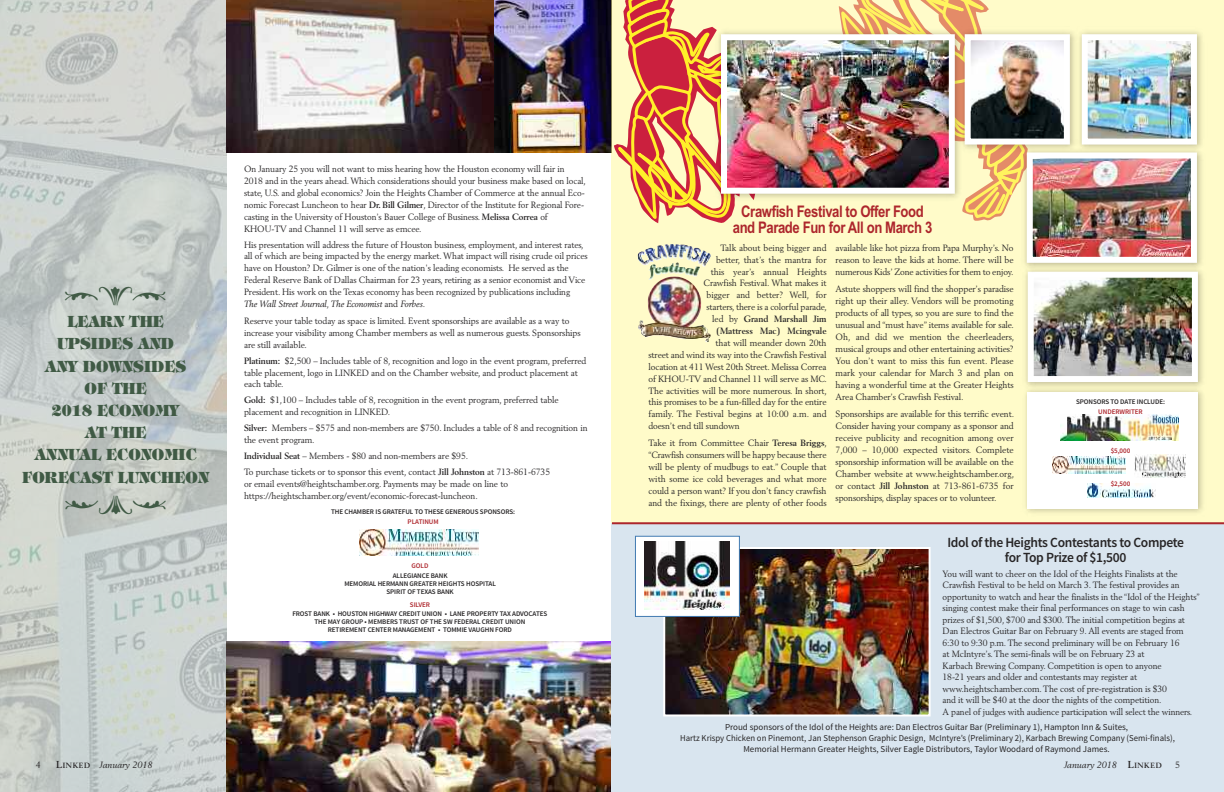
<style>
.page{position:relative;width:1224px;height:792px;background:#fff}
.page>*{position:absolute;margin:0;border:0;box-sizing:border-box;transform-origin:0 0}
.t1{font:700 16px/16px "Arial Narrow";letter-spacing:-.025em;color:#ad262c;text-align:center}
.t2{font:800 15.5px/22.2px "Tiffany";letter-spacing:.01em;color:#405a45;text-align:center;scale:.9 1}
.t3{font:600 14px/15px "Source Sans Pro";letter-spacing:-.025em;color:#272526;text-align:center}
.t4{font:9px/11.9px "Berling";letter-spacing:-.01em;color:#272526}
.t5{font:9px/11.5px "Berling";letter-spacing:-.01em;color:#272526;scale:.96 1}
.t6{font:9px/10.8px "Source Sans Pro";color:#272526;text-align:center}
.t7{font:italic 9px "Berling";color:#272526}
.t8{font:600 7.1px/8px "Source Sans Pro";letter-spacing:-.01em;color:#272526;text-align:center}
.t9{font:600 7.1px "Source Sans Pro";letter-spacing:-.01em;color:#ad262c}
.s1{font-weight:700}
.s2{font-style:italic}
.s3{font-weight:700;font-style:normal;font-size:10px}
.s4{font-weight:700;font-style:normal;font-size:7.5px}
</style>
<div class="page">
<div style="left:0;top:0;width:227px;height:792px;background:#dbe0dc;opacity:.71"></div>
<img style="left:227px;top:642px;width:385px;height:150px">
<img style="left:227px;top:0;width:267px;height:153px">
<img style="left:494px;top:0;width:94px;height:153px">
<img style="left:359px;top:529px;width:120px;height:26px">
<div style="left:612px;top:0;width:612px;height:533px;background:#fffbc9"></div>
<div style="left:612px;top:523px;width:612px;height:269px;background:#d9e5ef"></div>
<img style="left:1025px;top:392px;width:178px;height:121px">
<div style="left:1028px;top:392px;width:170px;height:116px;background:#fff"></div>
<hr style="left:612px;top:522px;width:612px;height:2px;background:#ad262c">
<img style="left:1060px;top:414px;width:119px;height:26px">
<img style="left:1135px;top:454px;width:50px;height:23px">
<img style="left:1052px;top:457px;width:74px;height:16px">
<img style="left:1087px;top:483px;width:69px;height:14px">
<img style="left:666px;top:550px;width:262px;height:163px">
<div style="left:663px;top:547px;width:268px;height:169px;border:2px solid #fff"></div>
<div style="left:636px;top:537px;width:103px;height:79px;background:#fff"></div>
<img style="left:645px;top:542px;width:84px;height:67px">
<div style="left:635px;top:536px;width:105px;height:81px;border:1px solid #427bb2"></div>
<img style="left:1025px;top:273px;width:178px;height:119px">
<img style="left:1035px;top:279px;width:156px;height:96px">
<div style="left:1028px;top:272px;width:170px;height:110px;border:6px solid #fff"></div>
<img style="left:638px;top:244px;width:73px;height:98px">
<img style="left:1080px;top:31px;width:122px;height:114px">
<img style="left:1089px;top:41px;width:101px;height:97px">
<div style="left:1082px;top:34px;width:115px;height:111px;border:6px solid #fff"></div>
<img style="left:965px;top:27px;width:115px;height:128px">
<img style="left:972px;top:41px;width:91px;height:97px">
<div style="left:965px;top:34px;width:105px;height:111px;border:6px solid #fff"></div>
<img style="left:1019px;top:145px;width:183px;height:128px">
<img style="left:1034px;top:160px;width:156px;height:96px">
<div style="left:1027px;top:153px;width:170px;height:110px;border:6px solid #fff"></div>
<svg style="left:588px;top:0;width:147px;height:232px"></svg>
<img style="left:714px;top:27px;width:251px;height:177px">
<img style="left:728px;top:41px;width:220px;height:146px">
<div style="left:721px;top:34px;width:234px;height:160px;border:6px solid #fff"></div>
<svg style="left:65px;top:286px;width:101px;height:19px;background:#c9cfcb"></svg>
<svg style="left:66px;top:496px;width:100px;height:19px;background:#c4c9c3"></svg>
<h2 class="t2" style="left:22px;top:311px;width:209px">LEARN THE<br>UPSIDES AND<br>ANY DOWNSIDES<br>OF THE<br>2018 ECONOMY<br>AT THE<br>ANNUAL ECONOMIC<br>FORECAST LUNCHEON</h2>
<p class="t5" style="left:244px;top:164px;width:358px;line-height:11.9px">On January 25 you will not want to miss hearing how the Houston economy will fair in<br>2018 and in the years ahead. Which considerations should your business make based on local, state, U.S. and global economics? Join the Heights Chamber of Commerce at the annual Eco&shy;nomic Forecast Luncheon to hear <span class="s1">Dr. Bill Gilmer</span>, Director of the Institute for Regional Fore&shy;casting in the University of Houston’s Bauer College of Business. <span class="s1">Melissa Correa</span> of KHOU-TV and Channel 11 will serve as emcee.</p>
<p class="t5" style="left:244px;top:239px;width:360px;line-height:11.9px">His presentation will address the future of Houston business, employment, and interest rates, all of which are being impacted by the energy market. What impact will rising crude oil prices have on Houston? Dr. Gilmer is one of the nation's leading economists. He served as the Federal Reserve Bank of Dallas Chairman for 23 years, retiring as a senior economist and Vice President. His work on the Texas economy has been recognized by publications including<br><span class="s2">The Wall Street Journal, The Economist</span> and <span class="s2">Forbes</span>.</p>
<p class="t4" style="left:244px;top:316px;width:338px">Reserve your table today as space is limited. Event sponsorships are available as a way to increase your visibility among Chamber members as well as numerous guests. Sponsorships are still available.</p>
<p class="t4" style="left:244px;top:355px;width:344px"><span class="s1">Platinum:</span> $2,500 – Includes table of 8, recognition and logo in the event program, preferred table placement, logo in LINKED and on the Chamber website, and product placement at each table.</p>
<p class="t4" style="left:244px;top:395px;width:316px"><span class="s1">Gold:</span> $1,100 – Includes table of 8, recognition in the event program, preferred table placement and recognition in LINKED.</p>
<p class="t4" style="left:244px;top:423px;width:345px"><span class="s1">Silver:</span> Members – $575 and non-members are $750. Includes a table of 8 and recognition in the event program.</p>
<p class="t4" style="left:244px;top:449px;width:308px;line-height:15.9px"><span class="s1">Individual Seat</span> – Members - $80 and non-members are $95.<br>To purchase tickets or to sponsor this event, contact <span class="s1">Jill Johnston</span> at 713-861-6735</p>
<p class="t4" style="left:244px;top:478px;width:265px">or email events@heightschamber.org. Payments may be made on line to https://heightschamber.org/event/economic-forecast-luncheon.</p>
<p class="t8" style="left:331px;top:509px;width:185px">THE CHAMBER IS GRATEFUL TO THESE GENEROUS SPONSORS:</p>
<p class="t9" style="left:408px;top:519px;width:33px">PLATINUM</p>
<p class="t9" style="left:412px;top:563px;width:18px">GOLD</p>
<p class="t9" style="left:410px;top:602px;width:22px">SILVER</p>
<p class="t8" style="left:344px;top:573px;width:153px">ALLEGIANCE BANK<br>MEMORIAL HERMANN GREATER HEIGHTS HOSPITAL<br>SPIRIT OF TEXAS BANK</p>
<p class="t8" style="left:292px;top:611px;width:257px">FROST BANK • HOUSTON HIGHWAY CREDIT UNION • LANE PROPERTY TAX ADVOCATES<br>THE MAY GROUP • MEMBERS TRUST OF THE SW FEDERAL CREDIT UNION<br>RETIREMENT CENTER MANAGEMENT • TOMMIE VAUGHN FORD</p>
<p class="t4" style="left:36px;top:760px;width:7px">4</p>
<p class="t7" style="left:56px;top:761px;width:98px"><span class="s3">L</span><span class="s4">INKED</span> January 2018</p>
<h1 class="t1" style="left:733px;top:204px;width:201px">Crawfish Festival to Offer Food and Parade Fun for All on March 3</h1>
<p class="t4" style="left:704px;top:242px;width:125px;text-align:right">Talk about being bigger and better, that’s the mantra for this year’s annual Heights<br>Crawfish Festival. What makes it bigger and better? Well, for starters, there is a colorful parade, led by <span class="s1">Grand Marshall Jim (Mattress Mac) Mcingvale</span></p>
<p class="t4" style="left:648px;top:338px;width:180px;text-align:justify;text-indent:67px">that will meander down 20th street and wind its way into the Crawfish Festival location at 411 West 20th Street. Melissa Correa of KHOU-TV and Channel 11 will serve as MC.<br>The activities will be more numerous. In short, this promises to be a fun-filled day for the entire family. The Festival begins at 10:00 a.m. and doesn’t end till sundown</p>
<p class="t4" style="left:648px;top:438px;width:180px;text-align:justify">Take it from Committee Chair <span class="s1">Teresa Briggs</span>, “Crawfish consumers will be happy because there will be plenty of mudbugs to eat.” Couple that with some ice cold beverages and what more could a person want? If you don’t fancy crawfish and the fixings, there are plenty of other foods</p>
<p class="t4" style="left:836px;top:242px;width:180px;text-align:justify">available like hot pizza from Papa Murphy’s. No reason to leave the kids at home. There will be numerous Kids’ Zone activities for them to enjoy.</p>
<p class="t4" style="left:836px;top:284px;width:180px;text-align:justify">Astute shoppers will find the shopper’s paradise right up their alley. Vendors will be promoting products of all types, so you are sure to find the unusual and “must have” items available for sale.<br>Oh, and did we mention the cheerleaders, musical groups and other entertaining activities?<br>You don’t want to miss this fun event. Please mark your calendar for March 3 and plan on having a wonderful time at the Greater Heights Area Chamber’s Crawfish Festival.</p>
<p class="t4" style="left:836px;top:409px;width:180px;text-align:justify">Sponsorships are available for this terrific event.<br>Consider having your company as a sponsor and receive publicity and recognition among over 7,000 – 10,000 expected visitors. Complete sponsorship information will be available on the Chamber website at www.heightschamber.org, or contact <span class="s1">Jill Johnston</span> at 713-861-6735 for sponsorships, display spaces or to volunteer.</p>
<p class="t8" style="left:1076px;top:398px;width:91px">SPONSORS TO DATE INCLUDE:</p>
<p class="t9" style="left:1098px;top:409px;width:46px">UNDERWRITER</p>
<p class="t9" style="left:1111px;top:448px;width:21px">$5,000</p>
<p class="t9" style="left:1111px;top:481px;width:21px">$2,500</p>
<h3 class="t3" style="left:947px;top:536px;width:238px">IDOL OF THE HEIGHTS CONTESTANTS TO COMPETE<br>FOR TOP PRIZE OF $1,500</h3>
<p class="t5" style="left:943px;top:569px;width:269px">You will want to cheer on the Idol of the Heights Finalists at the Crawfish Festival to be held on March 3. The festival provides an opportunity to watch and hear the finalists in the “Idol of the Heights” singing contest make their final performances on stage to win cash prizes of $1,500, $700 and $300. The initial competition begins at Dan Electros Guitar Bar on February 9. All events are staged from 6:30 to 9:30 p.m. The second preliminary will be on February 16<br>at McIntyre’s. The semi-finals will be on February 23 at<br>Karbach Brewing Company. Competition is open to anyone<br>18-21 years and older and contestants may register at www.heightschamber.com. The cost of pre-registration is $30<br>and it will be $40 at the door the nights of the competition.<br>A panel of judges with audience participation will select the winners.</p>
<p class="t6" style="left:680px;top:723px;width:496px">Proud sponsors of the Idol of the Heights are: Dan Electros Guitar Bar (Preliminary 1), Hampton Inn &amp; Suites,<br>Hartz Krispy Chicken on Pinemont, Jan Stephenson Graphic Design, McIntyre’s (Preliminary 2), Karbach Brewing Company (Semi-finals),<br>Memorial Hermann Greater Heights, Silver Eagle Distributors, Taylor Woodard of Raymond James.</p>
<p class="t7" style="left:1064px;top:761px;width:99px">January 2018 <span class="s3">L</span><span class="s4">INKED</span></p>
<p class="t4" style="left:1175px;top:760px;width:7px">5</p>
</div>
